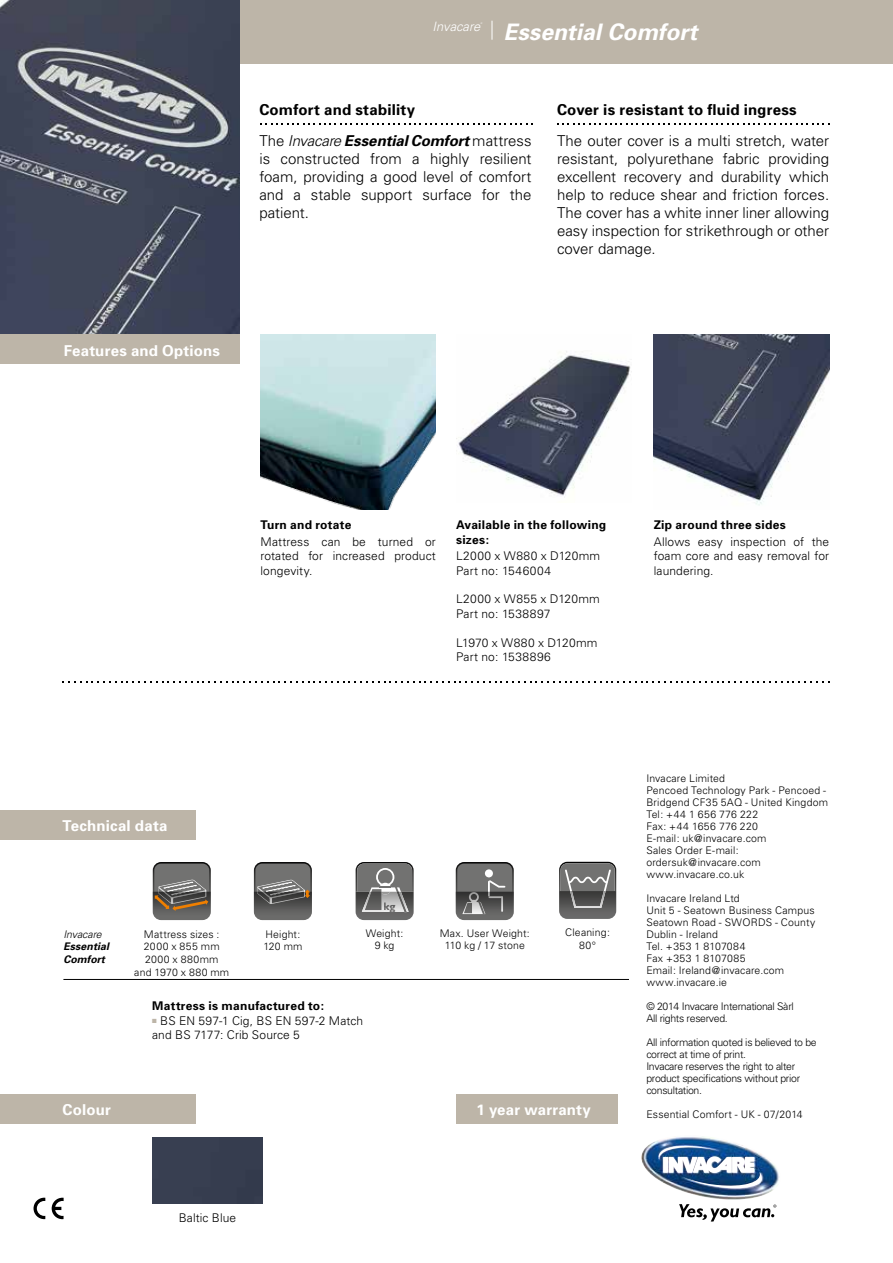
<style>
.page{position:relative;width:893px;height:1263px;background:#fff}
.page>*{position:absolute;margin:0;border:0;box-sizing:border-box;transform-origin:0 0}
.t1{font:italic 700 22.8px "Univers";color:#fff}
.t2{font:300 15px/18px "Univers";color:#000;text-align:justify}
.t3{font:700 15px/30.8px "Univers";letter-spacing:.015em;color:#000}
.t4{font:700 15px "Univers";letter-spacing:.015em;color:#fff}
.t5{font:italic 300 12.9px "Univers";color:#fff}
.t6{font:300 12px/14.4px "Univers";letter-spacing:.01em;color:#000;text-align:justify}
.t7{font:700 12px/14.4px "Univers";letter-spacing:.02em;color:#000}
.t8{font:300 12px/14.4px "Univers";letter-spacing:.035em;color:#000}
.t9{font:300 12px/14.4px "Univers";letter-spacing:.03em;color:#000}
.t10{font:700 10.95px "Gill Sans";color:#727271}
.t11{font:300 10.5px/12px "Univers";letter-spacing:.01em;color:#000;text-align:center}
.t12{font:300 10.5px/12px "Univers";letter-spacing:-.03em;color:#000}
.t13{font:italic 700 10.5px/12.6px "Univers";letter-spacing:.005em;color:#000}
.t14{font:italic 300 10.5px "Univers";letter-spacing:-.005em;color:#000}
.t15{font:italic 300 2.25px "Univers";color:#fff}
.s1{font-weight:300}
.s2{font-weight:300;font-style:italic}
.s3{font-style:italic}
.s4{color:#bdb5a8}
</style>
<div class="page">
<div style="left:230px;top:0;width:663px;height:64px;background:#bdb5a8"></div>
<img style="left:0;top:0;width:239px;height:334px">
<div style="left:0;top:810px;width:196px;height:30px;background:#bdb5a8"></div>
<svg style="left:62px;top:681px;width:767px;height:2px"></svg>
<img style="left:260px;top:334px;width:176px;height:176px">
<svg style="left:260px;top:123px;width:273px;height:1px"></svg>
<svg style="left:557px;top:123px;width:272px;height:1px"></svg>
<img style="left:456px;top:351px;width:175px;height:145px">
<svg style="left:492px;top:21px;width:1px;height:19px"></svg>
<img style="left:641px;top:1137px;width:138px;height:63px">
<img style="left:658px;top:1143px;width:104px;height:48px">
<svg style="left:679px;top:1204px;width:97px;height:17px"></svg>
<div style="left:0;top:1094px;width:196px;height:30px;background:#bdb5a8"></div>
<div style="left:0;top:334px;width:239px;height:30px;background:#bdb5a8"></div>
<hr style="left:63px;top:979px;width:566px;height:1px;background:#000">
<svg style="left:153px;top:862px;width:58px;height:58px;background:#716c65"></svg>
<svg style="left:254px;top:862px;width:58px;height:58px;background:#6b6a68"></svg>
<img style="left:356px;top:913px;width:58px;height:7px">
<svg style="left:356px;top:862px;width:58px;height:51px;background:#818180"></svg>
<svg style="left:456px;top:862px;width:58px;height:58px;background:#6e6e6d"></svg>
<img style="left:559px;top:908px;width:57px;height:11px">
<svg style="left:559px;top:862px;width:57px;height:46px;background:#70706f"></svg>
<svg style="left:52px;top:1198px;width:12px;height:21px"></svg>
<svg style="left:34px;top:1198px;width:11px;height:21px"></svg>
<div style="left:152px;top:1137px;width:110px;height:67px;background:#383f51"></div>
<img style="left:654px;top:334px;width:175px;height:171px">
<div style="left:456px;top:1094px;width:162px;height:30px;background:#bdb5a8"></div>
<p class="t5" style="left:432px;top:18px;width:49px">Invacare</p>
<p class="t15" style="left:480px;top:22px;width:3px">®</p>
<h1 class="t1" style="left:504px;top:18px;width:195px">Essential Comfort</h1>
<h2 class="t4" style="left:64px;top:341px;width:158px">Features and Options</h2>
<h2 class="t3" style="left:259px;top:95px;width:274px">Comfort and stability<br><span class="s1">The</span> <span class="s2">Invacare</span> <span class="s3">Essential Comfort</span> <span class="s1">mattress</span></h2>
<h2 class="t2" style="left:259px;top:150px;width:274px">is constructed from a highly resilient foam, providing a good level of comfort and a stable support surface for the patient.</h2>
<h2 class="t3" style="left:557px;top:95px;width:241px">Cover is resistant to fluid ingress</h2>
<p class="t2" style="left:557px;top:132px;width:274px">The outer cover is a multi stretch, water resistant, polyurethane fabric providing excellent recovery and durability which help to reduce shear and friction forces.<br>The cover has a white inner liner allowing easy inspection for strikethrough or other cover damage.</p>
<p class="t7" style="left:260px;top:518px;width:92px">Turn and rotate</p>
<p class="t6" style="left:260px;top:534px;width:177px">Mattress can be turned or rotated for increased product longevity.</p>
<p class="t7" style="left:456px;top:518px;width:152px">Available in the following sizes:</p>
<p class="t8" style="left:456px;top:549px;width:146px">L2000 x W880 x D120mm<br>Part no: 1546004</p>
<p class="t9" style="left:456px;top:592px;width:145px">L2000 x W855 x D120mm<br>Part no: 1538897</p>
<p class="t6" style="left:456px;top:635px;width:143px">L1970 x W880 x D120mm<br>Part no: 1538896</p>
<p class="t7" style="left:654px;top:518px;width:134px">Zip around three sides</p>
<p class="t6" style="left:654px;top:534px;width:177px">Allows easy inspection of the foam core and easy removal for laundering.</p>
<h2 class="t4" style="left:63px;top:817px;width:106px">Technical data</h2>
<p class="t10" style="left:383px;top:900px;width:13px">kg</p>
<p class="t14" style="left:63px;top:927px;width:40px">Invacare</p>
<p class="t13" style="left:63px;top:940px;width:47px">Essential<br>Comfort</p>
<p class="t11" style="left:134px;top:928px;width:96px;line-height:12.6px">Mattress sizes :<br>2000 x 855 mm<br>2000 x 880mm<br>and 1970 x 880 mm</p>
<p class="t11" style="left:263px;top:928px;width:41px;line-height:12.6px;text-align:left">Height:<br>120 mm</p>
<p class="t11" style="left:366px;top:927px;width:39px;line-height:12.6px">Weight:<br>9 kg</p>
<p class="t7" style="left:152px;top:999px;width:173px">Mattress is manufactured to:</p>
<p class="t6" style="left:152px;top:1013px;width:213px"><span class="s4">■</span> BS EN 597-1 Cig, BS EN 597-2 Match and BS 7177: Crib Source 5</p>
<h2 class="t4" style="left:63px;top:1100px;width:50px">Colour</h2>
<p class="t6" style="left:179px;top:1210px;width:59px">Baltic Blue</p>
<p class="t11" style="left:440px;top:927px;width:92px;line-height:12.6px">Max. User Weight:<br>110 kg / 17 stone</p>
<p class="t11" style="left:565px;top:926px;width:46px;line-height:12.6px">Cleaning:<br>80°</p>
<h2 class="t4" style="left:477px;top:1100px;width:116px">1 year warranty</h2>
<p class="t11" style="left:646px;top:773px;width:183px;text-align:left">Invacare Limited<br>Pencoed Technology Park - Pencoed -<br>Bridgend CF35 5AQ - United Kingdom<br>Tel: +44 1 656 776 222<br>Fax: +44 1656 776 220<br>E-mail: uk@invacare.com<br>Sales Order E-mail: ordersuk@invacare.com www.invacare.co.uk</p>
<p class="t11" style="left:646px;top:893px;width:170px;text-align:left">Invacare Ireland Ltd<br>Unit 5 - Seatown Business Campus<br>Seatown Road - SWORDS - County<br>Dublin - Ireland<br>Tel. +353 1 8107084<br>Fax +353 1 8107085<br>Email: Ireland@invacare.com www.invacare.ie</p>
<p class="t12" style="left:646px;top:1001px;width:149px">© 2014 Invacare International Sàrl<br>All rights reserved.</p>
<p class="t12" style="left:646px;top:1037px;width:172px">All information quoted is believed to be correct at time of print.<br>Invacare reserves the right to alter product specifications without prior consultation.</p>
<p class="t11" style="left:646px;top:1109px;width:158px">Essential Comfort - UK - 07/2014</p>
</div>
